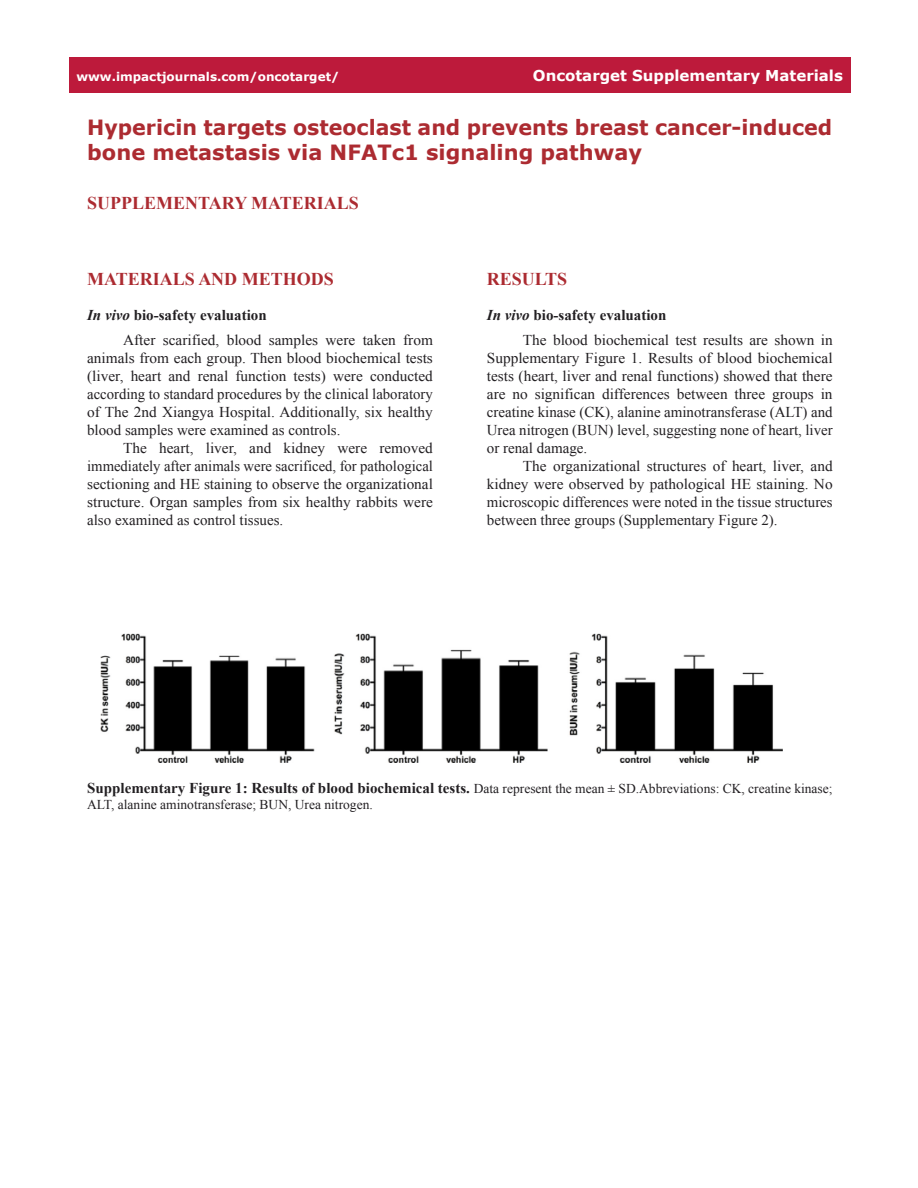
<style>
.page{position:relative;width:918px;height:1188px;background:#fff}
.page>*{position:absolute;margin:0;border:0;box-sizing:border-box;transform-origin:0 0}
.t1{font:700 21px/25.2px "Verdana";color:#ac2b31}
.Heading{font:700 18px "Times New Roman";color:#ac2b31}
.BodyText{font:15px/18px "Times New Roman";color:#221f22;text-align:justify}
.SubSubHeading{font:700 15px "Times New Roman";color:#221f22}
.t2{font:700 15px "Verdana";color:#fff}
.FigureText{font:13.5px/16.2px "Times New Roman";color:#221f22}
.t3{font:700 12px "Verdana";color:#fff}
.s1{font-style:italic}
.s2{font-weight:700;font-size:15px}
</style>
<div class="page">
<div style="left:69px;top:57px;width:781px;height:36px;background:#bd1a3b"></div>
<img style="left:101px;top:633px;width:682px;height:130px">
<p class="t3" style="left:76px;top:68px;width:264px">www.impactjournals.com/oncotarget/</p>
<p class="t2" style="left:533px;top:65px;width:312px">Oncotarget Supplementary Materials</p>
<p class="t1" style="left:87px;top:114px;width:747px">Hypericin targets osteoclast and prevents breast cancer-induced bone metastasis via NFATc1 signaling pathway</p>
<p class="Heading" style="left:87px;top:191px;width:273px">SUPPLEMENTARY MATERIALS</p>
<p class="Heading" style="left:87px;top:267px;width:248px">MATERIALS AND METHODS</p>
<p class="SubSubHeading" style="left:87px;top:304px;width:181px"><span class="s1">In vivo</span> bio-safety evaluation</p>
<p class="BodyText" style="left:87px;top:331px;width:347px;text-indent:36px">After scarified, blood samples were taken from animals from each group. Then blood biochemical tests (liver, heart and renal function tests) were conducted according to standard procedures by the clinical laboratory of The 2nd Xiangya Hospital. Additionally, six healthy blood samples were examined as controls.</p>
<p class="BodyText" style="left:87px;top:439px;width:347px;text-indent:36px">The heart, liver, and kidney were removed immediately after animals were sacrificed, for pathological sectioning and HE staining to observe the organizational structure. Organ samples from six healthy rabbits were also examined as control tissues.</p>
<p class="Heading" style="left:487px;top:267px;width:82px">RESULTS</p>
<p class="SubSubHeading" style="left:487px;top:304px;width:181px"><span class="s1">In vivo</span> bio-safety evaluation</p>
<p class="BodyText" style="left:487px;top:331px;width:347px;text-indent:36px">The blood biochemical test results are shown in Supplementary Figure 1. Results of blood biochemical tests (heart, liver and renal functions) showed that there are no significan differences between three groups in creatine kinase (CK), alanine aminotransferase (ALT) and Urea nitrogen (BUN) level, suggesting none of heart, liver or renal damage.</p>
<p class="BodyText" style="left:487px;top:457px;width:347px;text-indent:36px">The organizational structures of heart, liver, and kidney were observed by pathological HE staining. No microscopic differences were noted in the tissue structures between three groups (Supplementary Figure 2).</p>
<p class="FigureText" style="left:87px;top:780px;width:747px"><span class="s2">Supplementary Figure 1: Results of blood biochemical tests.</span> Data represent the mean ± SD.Abbreviations: CK, creatine kinase;<br>ALT, alanine aminotransferase; BUN, Urea nitrogen.</p>
</div>
